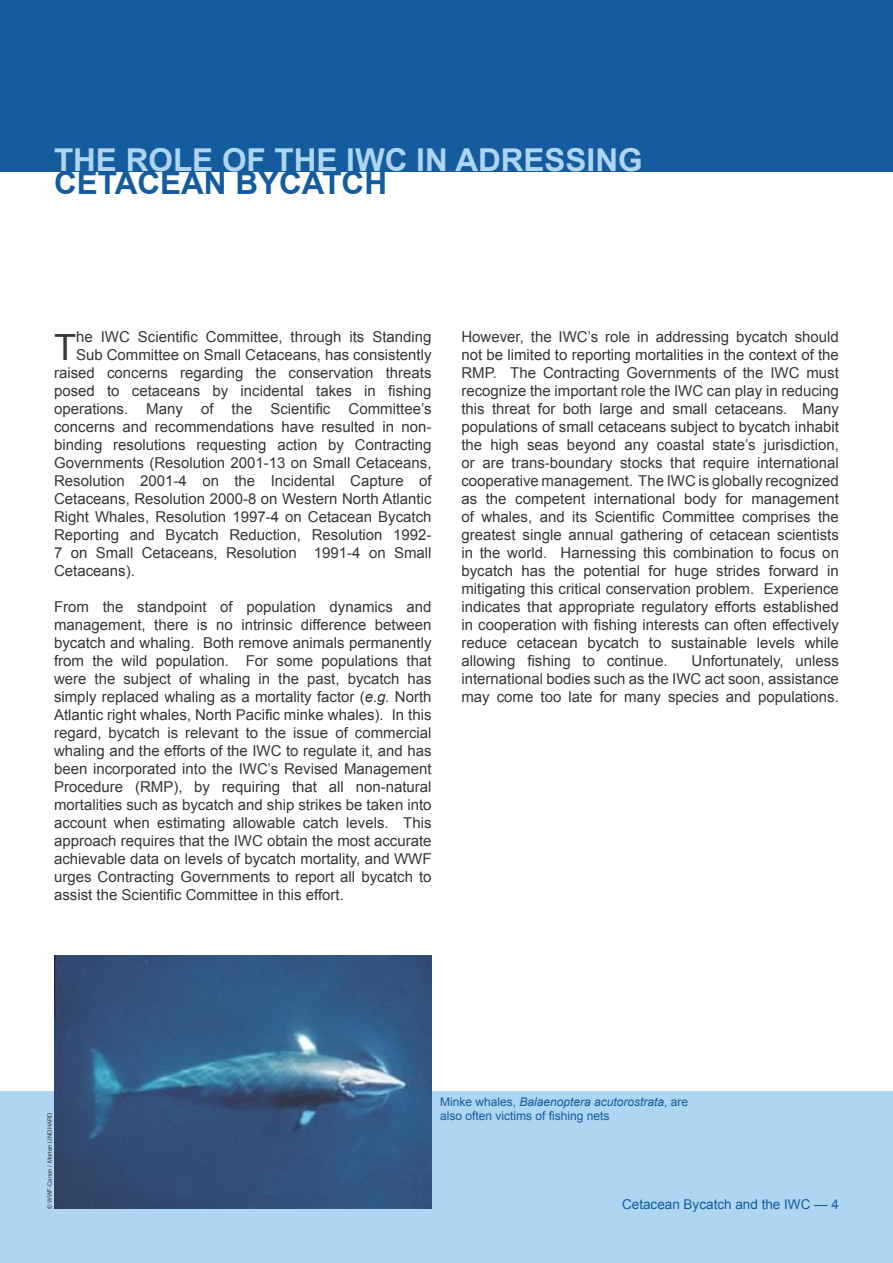
<style>
.page{position:relative;width:893px;height:1263px;background:#fff}
.page>*{position:absolute;margin:0;border:0;box-sizing:border-box;transform-origin:0 0}
.t1{font:36.15px "Arial";color:#373535}
.t2{font:700 31.5px "Arial";color:#aed5f1}
.t3{font:700 31.5px "Arial";color:#145c9e}
.t4{font:15px/18px "Arial";color:#373535;text-align:justify}
.t5{font:13.5px "Arial";color:#145c9e}
.t6{font:12px/14.4px "Arial";color:#145c9e}
.t7{font:6px "Arial";color:#373535}
.s1{font-style:italic}
</style>
<div class="page">
<div style="left:0;top:0;width:893px;height:171px;background:#145c9e"></div>
<div style="left:0;top:1091px;width:893px;height:172px;background:#aed5f1"></div>
<img style="left:54px;top:956px;width:378px;height:253px">
<h2 class="t2" style="left:54px;top:139px;width:590px">THE ROLE OF THE IWC IN ADRESSING</h2>
<h2 class="t3" style="left:54px;top:162px;width:335px">CETACEAN BYCATCH</h2>
<h1 class="t1" style="left:54px;top:324px;width:24px">T</h1>
<p class="t4" style="left:76px;top:328px;width:357px">he IWC Scientific Committee, through its Standing</p>
<p class="t4" style="left:76px;top:346px;width:357px">Sub Committee on Small Cetaceans, has consistently</p>
<p class="t4" style="left:54px;top:364px;width:379px">raised concerns regarding the conservation threats</p>
<p class="t4" style="left:54px;top:382px;width:379px">posed to cetaceans by incidental takes in fishing</p>
<p class="t4" style="left:54px;top:400px;width:379px">operations. Many of the Scientific Committee’s</p>
<p class="t4" style="left:54px;top:418px;width:379px">concerns and recommendations have resulted in non-</p>
<p class="t4" style="left:54px;top:436px;width:379px">binding resolutions requesting action by Contracting</p>
<p class="t4" style="left:54px;top:454px;width:379px">Governments (Resolution 2001-13 on Small Cetaceans,</p>
<p class="t4" style="left:54px;top:472px;width:379px">Resolution 2001-4 on the Incidental Capture of</p>
<p class="t4" style="left:54px;top:490px;width:379px">Cetaceans, Resolution 2000-8 on Western North Atlantic</p>
<p class="t4" style="left:54px;top:508px;width:379px">Right Whales, Resolution 1997-4 on Cetacean Bycatch</p>
<p class="t4" style="left:54px;top:526px;width:379px">Reporting and Bycatch Reduction, Resolution 1992-</p>
<p class="t4" style="left:54px;top:544px;width:379px">7 on Small Cetaceans, Resolution 1991-4 on Small</p>
<p class="t4" style="left:54px;top:562px;width:82px">Cetaceans).</p>
<p class="t4" style="left:54px;top:598px;width:379px">From the standpoint of population dynamics and management, there is no intrinsic difference between bycatch and whaling. Both remove animals permanently from the wild population. For some populations that were the subject of whaling in the past, bycatch has simply replaced whaling as a mortality factor (<span class="s1">e.g.</span> North Atlantic right whales, North Pacific minke whales). In this regard, bycatch is relevant to the issue of commercial whaling and the efforts of the IWC to regulate it, and has been incorporated into the IWC’s Revised Management Procedure (RMP), by requiring that all non-natural mortalities such as bycatch and ship strikes be taken into account when estimating allowable catch levels. This approach requires that the IWC obtain the most accurate achievable data on levels of bycatch mortality, and WWF urges Contracting Governments to report all bycatch to assist the Scientific Committee in this effort.</p>
<p class="t4" style="left:461px;top:328px;width:379px">However, the IWC’s role in addressing bycatch should not be limited to reporting mortalities in the context of the RMP. The Contracting Governments of the IWC must recognize the important role the IWC can play in reducing this threat for both large and small cetaceans. Many populations of small cetaceans subject to bycatch inhabit the high seas beyond any coastal state’s jurisdiction, or are trans-boundary stocks that require international cooperative management. The IWC is globally recognized as the competent international body for management of whales, and its Scientific Committee comprises the greatest single annual gathering of cetacean scientists in the world. Harnessing this combination to focus on bycatch has the potential for huge strides forward in mitigating this critical conservation problem. Experience indicates that appropriate regulatory efforts established in cooperation with fishing interests can often effectively reduce cetacean bycatch to sustainable levels while allowing fishing to continue.</p>
<p class="t4" style="left:461px;top:652px;width:379px;text-indent:230px">Unfortunately, unless international bodies such as the IWC act soon, assistance may come too late for many species and populations.</p>
<p class="t7" style="left:46px;top:1209px;width:98px;rotate:-90deg">© WWF-Canon / Morten LINDHARD</p>
<p class="t6" style="left:440px;top:1094px;width:250px">Minke whales, <span class="s1">Balaenoptera acutorostrata</span>, are also often victims of fishing nets</p>
<p class="t5" style="left:622px;top:1195px;width:218px">Cetacean Bycatch and the IWC — 4</p>
</div>
